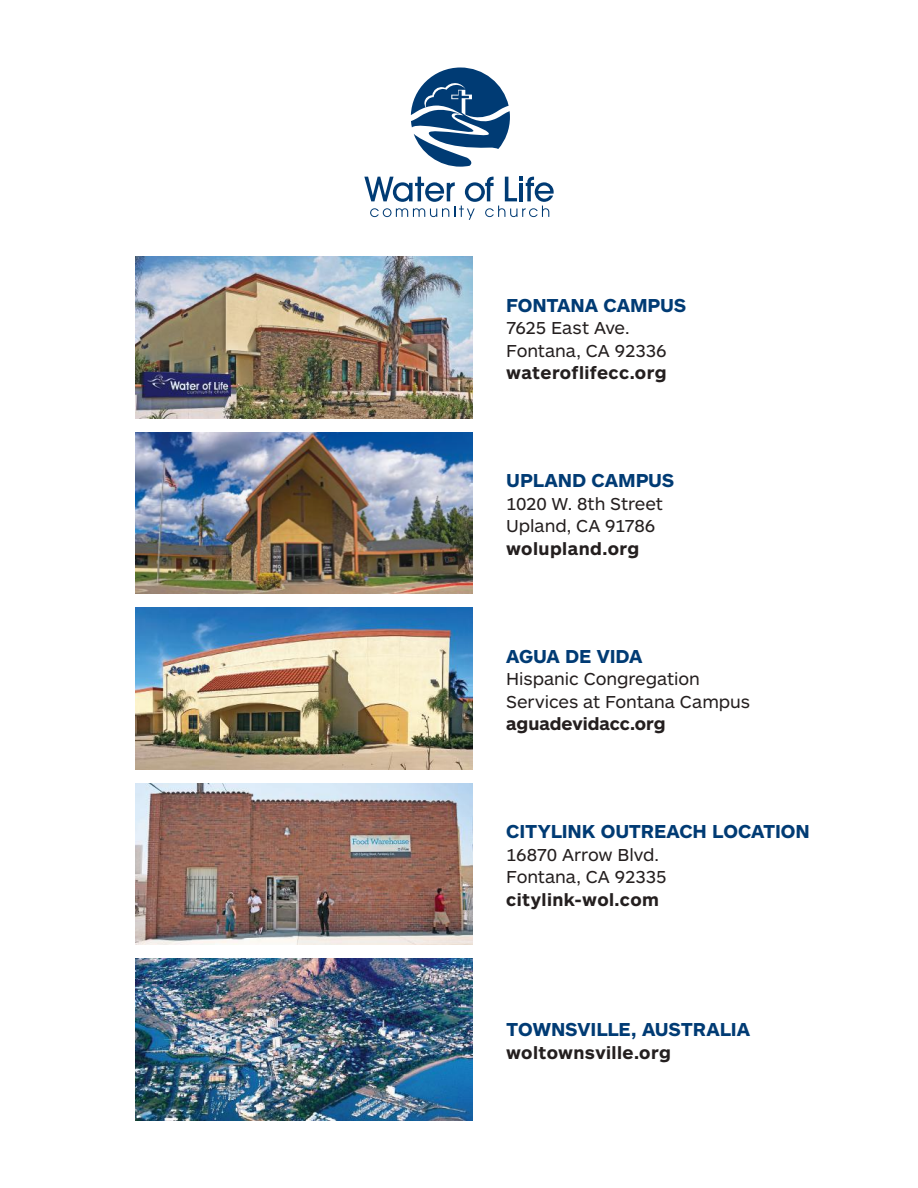
<style>
.page{position:relative;width:918px;height:1188px;background:#fff}
.page>*{position:absolute;margin:0;border:0;box-sizing:border-box;transform-origin:0 0}
.t1{font:700 19.5px "ARS Maquette Pro";letter-spacing:-.005em;color:#003b74}
.t2{font:18px/22.5px "ARS Maquette Pro";letter-spacing:-.005em;color:#241f1f}
.t3{font:700 18px "ARS Maquette Pro";letter-spacing:.02em;color:#241f1f}
.t4{font:700 18px "ARS Maquette Pro";color:#241f1f}
</style>
<div class="page">
<svg style="left:364px;top:177px;width:190px;height:43px"></svg>
<svg style="left:411px;top:68px;width:99px;height:99px"></svg>
<img style="left:135px;top:256px;width:337px;height:162px">
<img style="left:135px;top:783px;width:337px;height:162px">
<img style="left:135px;top:432px;width:337px;height:162px">
<img style="left:135px;top:608px;width:337px;height:162px">
<img style="left:135px;top:958px;width:337px;height:162px">
<p class="t1" style="left:506px;top:292px;width:182px">FONTANA CAMPUS</p>
<p class="t2" style="left:506px;top:316px;width:162px">7625 East Ave.<br>Fontana, CA 92336</p>
<p class="t3" style="left:506px;top:361px;width:162px">wateroflifecc.org</p>
<p class="t1" style="left:506px;top:468px;width:170px">UPLAND CAMPUS</p>
<p class="t2" style="left:506px;top:491px;width:158px">1020 W. 8th Street<br>Upland, CA 91786</p>
<p class="t3" style="left:506px;top:537px;width:135px">wolupland.org</p>
<p class="t1" style="left:506px;top:643px;width:138px">AGUA DE VIDA</p>
<p class="t2" style="left:506px;top:667px;width:245px">Hispanic Congregation<br>Services at Fontana Campus</p>
<p class="t4" style="left:506px;top:712px;width:161px">aguadevidacc.org</p>
<p class="t1" style="left:506px;top:819px;width:305px">CITYLINK OUTREACH LOCATION</p>
<p class="t2" style="left:506px;top:842px;width:162px">16870 Arrow Blvd.<br>Fontana, CA 92335</p>
<p class="t3" style="left:506px;top:888px;width:154px">citylink-wol.com</p>
<p class="t1" style="left:506px;top:1017px;width:245px">TOWNSVILLE, AUSTRALIA</p>
<p class="t3" style="left:506px;top:1041px;width:166px">woltownsville.org</p>
</div>
